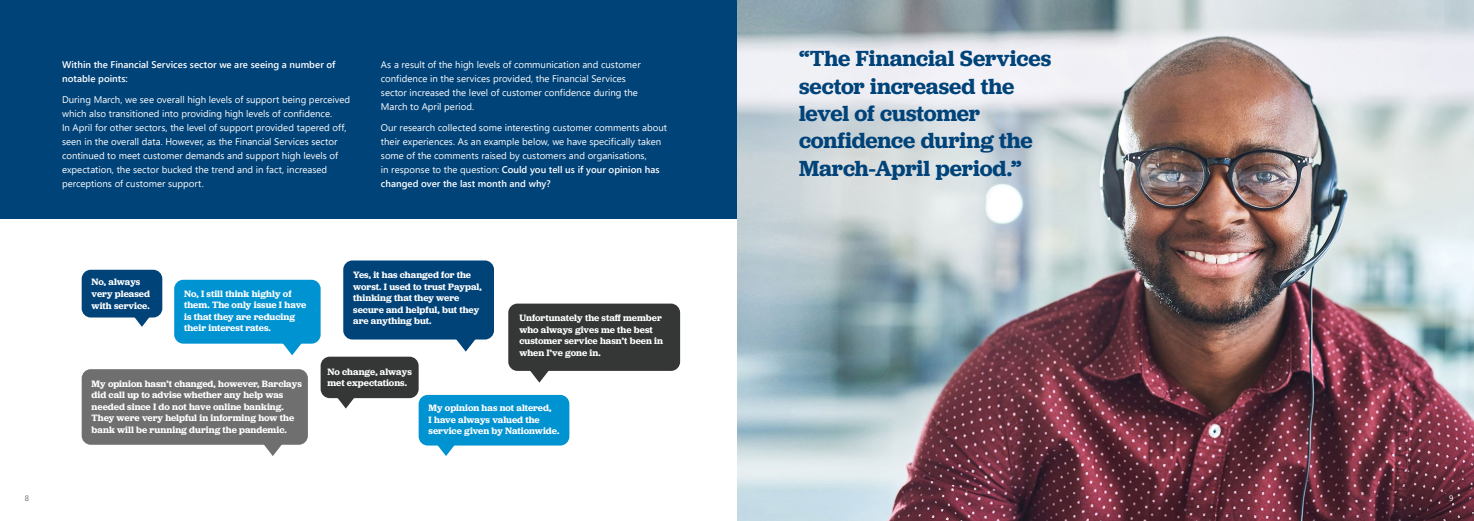
<style>
.page{position:relative;width:1474px;height:521px;background:#fff}
.page>*{position:absolute;margin:0;border:0;box-sizing:border-box;transform-origin:0 0}
.t1{font:600 22.75px/27.3px "Jubilat";letter-spacing:-.005em;color:#004379}
.t2{font:9.62px/14px "Segoe UI";color:#fff}
.t3{font:600 9.62px/11.5px "Jubilat";letter-spacing:.005em;color:#fff}
.t4{font:600 9.62px/14px "Segoe UI";color:#fff}
.t5{font:7.88px "Segoe UI";color:#706f6f}
.t6{font:7.88px "Segoe UI";color:#fff}
.s1{font-weight:600}
</style>
<div class="page">
<img style="left:737px;top:0;width:736px;height:521px">
<div style="left:0;top:0;width:737px;height:218px;background:#004379"></div>
<div style="left:82px;top:270px;width:80px;height:47px;background:#004379;border-radius:9px"></div>
<svg style="left:129px;top:317px;width:25px;height:10px"></svg>
<svg style="left:333px;top:398px;width:25px;height:10px"></svg>
<div style="left:320px;top:357px;width:98px;height:41px;background:#343735;border-radius:9px"></div>
<div style="left:174px;top:280px;width:146px;height:64px;background:#0093d1;border-radius:9px"></div>
<svg style="left:280px;top:343px;width:25px;height:12px"></svg>
<div style="left:82px;top:369px;width:226px;height:76px;background:#706f6f;border-radius:9px"></div>
<svg style="left:260px;top:444px;width:25px;height:12px"></svg>
<div style="left:508px;top:304px;width:172px;height:67px;background:#343735;border-radius:9px"></div>
<svg style="left:527px;top:370px;width:25px;height:13px"></svg>
<div style="left:418px;top:395px;width:151px;height:50px;background:#0093d1;border-radius:9px"></div>
<svg style="left:433px;top:445px;width:25px;height:11px"></svg>
<div style="left:343px;top:260px;width:151px;height:79px;background:#004379;border-radius:9px"></div>
<svg style="left:453px;top:339px;width:25px;height:13px"></svg>
<p class="t4" style="left:62px;top:57px;width:275px">Within the Financial Services sector we are seeing a number of notable points:</p>
<p class="t2" style="left:62px;top:92px;width:290px">During March, we see overall high levels of support being perceived which also transitioned into providing high levels of confidence.<br>In April for other sectors, the level of support provided tapered off, seen in the overall data. However, as the Financial Services sector continued to meet customer demands and support high levels of expectation, the sector bucked the trend and in fact, increased perceptions of customer support.</p>
<p class="t2" style="left:381px;top:57px;width:261px">As a result of the high levels of communication and customer confidence in the services provided, the Financial Services sector increased the level of customer confidence during the March to April period.</p>
<p class="t2" style="left:381px;top:120px;width:288px">Our research collected some interesting customer comments about their experiences. As an example below, we have specifically taken some of the comments raised by customers and organisations,<br>in response to the question: <span class="s1">Could you tell us if your opinion has changed over the last month and why?</span></p>
<p class="t3" style="left:92px;top:276px;width:60px">No, always very pleased with service.</p>
<p class="t3" style="left:184px;top:287px;width:124px">No, I still think highly of them. The only issue I have is that they are reducing their interest rates.</p>
<p class="t3" style="left:92px;top:377px;width:212px">My opinion hasn’t changed, however, Barclays did call up to advise whether any help was needed since I do not have online banking.<br>They were very helpful in informing how the bank will be running during the pandemic.</p>
<p class="t3" style="left:353px;top:269px;width:130px">Yes, it has changed for the worst. I used to trust Paypal, thinking that they were secure and helpful, but they are anything but.</p>
<p class="t3" style="left:327px;top:366px;width:86px">No change, always met expectations.</p>
<p class="t3" style="left:519px;top:312px;width:145px">Unfortunately the staff member who always gives me the best customer service hasn’t been in when I’ve gone in.</p>
<p class="t3" style="left:428px;top:402px;width:132px">My opinion has not altered,<br>I have always valued the service given by Nationwide.</p>
<h1 class="t1" style="left:799px;top:45px;width:254px">“The Financial Services sector increased the level of customer confidence during the<br>March-April period.”</h1>
<p class="t5" style="left:25px;top:491px;width:6px">8</p>
<p class="t6" style="left:1449px;top:491px;width:6px">9</p>
</div>
